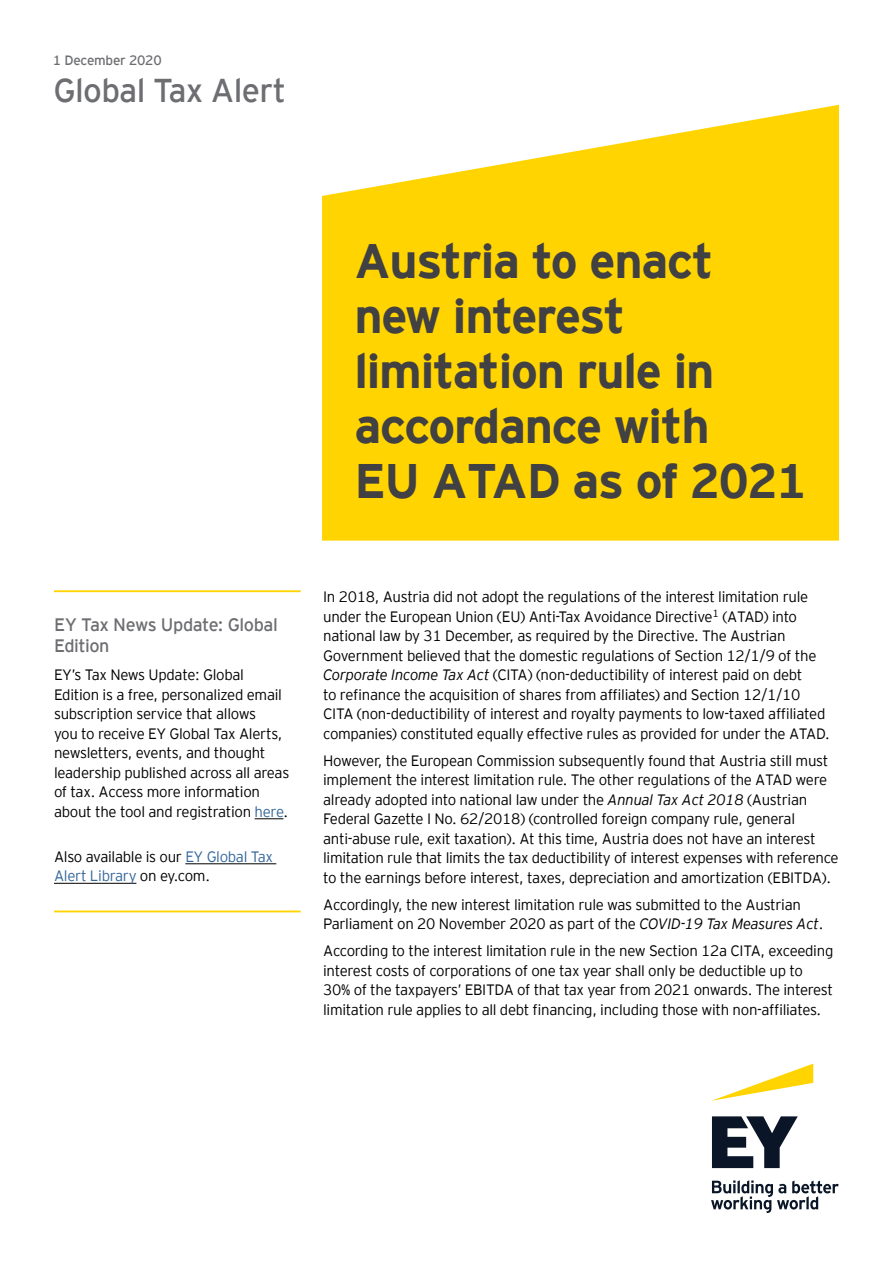
<style>
.page{position:relative;width:893px;height:1263px;background:#fff}
.page>*{position:absolute;margin:0;border:0;box-sizing:border-box;transform-origin:0 0}
.t1{font:700 48.3px/54.8px "EY Interstate";letter-spacing:-.025em;color:#414042}
.t2{font:33px "EY Interstate";letter-spacing:-.02em;color:#6d6e71}
.t3{font:18px/21px "EY Interstate";letter-spacing:-.025em;color:#6d6e71}
.t4{font:300 15px/19.5px "EY Interstate";letter-spacing:-.02em;color:#000}
.t5{font:13.5px "EY Interstate";letter-spacing:-.02em;color:#6d6e71}
.s1{color:#369}
.s2{font-style:italic}
</style>
<div class="page">
<svg style="left:322px;top:105px;width:517px;height:436px;background:#ffd81a"></svg>
<hr style="left:54px;top:590px;width:247px;height:2px;background:#ffd400">
<svg style="left:255px;top:818px;width:28px;height:1px"></svg>
<hr style="left:185px;top:863px;width:91px;height:1px;background:#000">
<hr style="left:54px;top:883px;width:82px;height:1px;background:#000">
<hr style="left:54px;top:910px;width:247px;height:2px;background:#ffd400">
<svg style="left:711px;top:1063px;width:102px;height:38px"></svg>
<svg style="left:711px;top:1116px;width:128px;height:97px"></svg>
<p class="t5" style="left:53px;top:50px;width:110px">1 December 2020</p>
<h2 class="t2" style="left:53px;top:67px;width:234px">Global Tax Alert</h2>
<h1 class="t1" style="left:354px;top:231px;width:454px">Austria to enact new interest limitation rule in accordance with<br>EU ATAD as of 2021</h1>
<p class="t3" style="left:54px;top:613px;width:225px">EY Tax News Update: Global<br>Edition</p>
<p class="t4" style="left:54px;top:664px;width:237px">EY’s Tax News Update: Global Edition is a free, personalized email subscription service that allows<br>you to receive EY Global Tax Alerts, newsletters, events, and thought leadership published across all areas of tax. Access more information about the tool and registration <span class="s1">here</span>.</p>
<p class="t4" style="left:54px;top:846px;width:221px">Also available is our <span class="s1">EY Global Tax<br>Alert Library</span> on ey.com.</p>
<p class="t4" style="left:323px;top:586px;width:508px">In 2018, Austria did not adopt the regulations of the interest limitation rule under the European Union (EU) Anti-Tax Avoidance Directive<sup>1</sup> (ATAD) into national law by 31 December, as required by the Directive. The Austrian Government believed that the domestic regulations of Section 12/1/9 of the <span class="s2">Corporate Income Tax Act</span> (CITA) (non-deductibility of interest paid on debt<br>to refinance the acquisition of shares from affiliates) and Section 12/1/10<br>CITA (non-deductibility of interest and royalty payments to low-taxed affiliated companies) constituted equally effective rules as provided for under the ATAD.</p>
<p class="t4" style="left:323px;top:750px;width:517px">However, the European Commission subsequently found that Austria still must implement the interest limitation rule. The other regulations of the ATAD were already adopted into national law under the <span class="s2">Annual Tax Act 2018</span> (Austrian Federal Gazette I No. 62/2018) (controlled foreign company rule, general anti-abuse rule, exit taxation). At this time, Austria does not have an interest limitation rule that limits the tax deductibility of interest expenses with reference to the earnings before interest, taxes, depreciation and amortization (EBITDA).</p>
<p class="t4" style="left:323px;top:894px;width:502px">Accordingly, the new interest limitation rule was submitted to the Austrian<br>Parliament on 20 November 2020 as part of the <span class="s2">COVID-19 Tax Measures Act</span>.</p>
<p class="t4" style="left:323px;top:940px;width:512px">According to the interest limitation rule in the new Section 12a CITA, exceeding interest costs of corporations of one tax year shall only be deductible up to 30% of the taxpayers’ EBITDA of that tax year from 2021 onwards. The interest limitation rule applies to all debt financing, including those with non-affiliates.</p>
</div>
